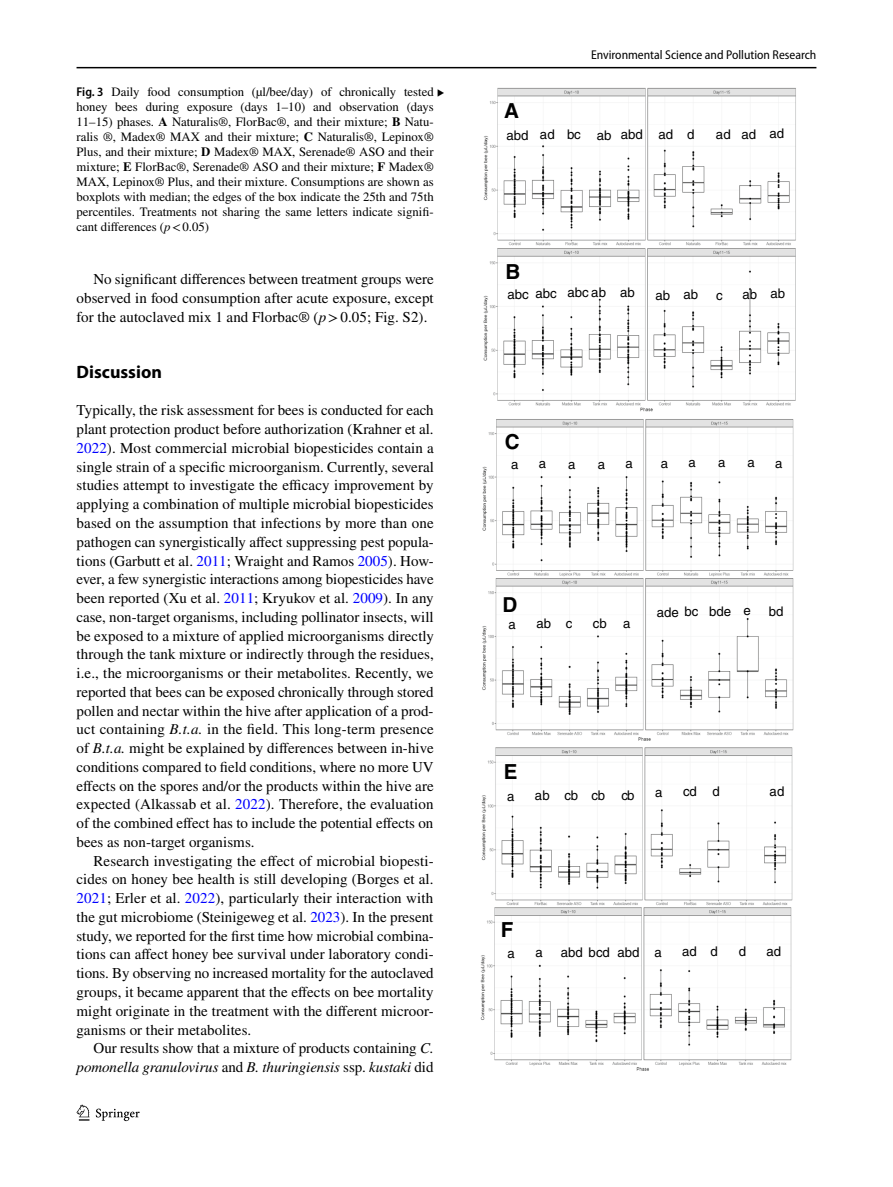
<style>
.page{position:relative;width:893px;height:1187px;background:#fff}
.page>*{position:absolute;margin:0;border:0;box-sizing:border-box;transform-origin:0 0}
.t1{font:700 20.7px "Helvetica";color:#000}
.t2{font:700 20.55px "Helvetica";color:#000}
.t3{font:700 18px "Myriad Pro";color:#000}
.t4{font:15px/18.8px "STIX";letter-spacing:.005em;color:#000;text-align:justify}
.t5{font:13.35px "Helvetica";color:#000}
.t6{font:13.2px "Helvetica";color:#000}
.t7{font:12.75px/15px "STIX";color:#000}
.t8{font:semi-condensed 12.75px "Myriad Pro";color:#000}
.s1{font-family:"Myriad Pro";font-weight:600;font-stretch:semi-condensed}
.s2{font-family:"STIX Math";font-size:12px}
.s3{font-weight:700}
.s4{font-style:italic}
.s5{color:#00f}
.s6{font-size:13.35px}
</style>
<div class="page">
<hr style="left:77px;top:67px;width:739px;height:1px;background:#000">
<svg style="left:77px;top:1104px;width:12px;height:16px"></svg>
<svg style="left:96px;top:1108px;width:44px;height:12px"></svg>
<img style="left:480px;top:87px;width:316px;height:984px">
<p class="t7" style="left:77px;top:85px;width:370px"><span class="s1">Fig. 3</span> Daily food consumption (µl/bee/day) of chronically tested <span class="s2">▸ </span>honey bees during exposure (days 1–10) and observation (days 11–15) phases. <span class="s3">A</span> Naturalis®, FlorBac®, and their mixture; <span class="s3">B</span> Natu&shy;ralis ®, Madex® MAX and their mixture; <span class="s3">C</span> Naturalis®, Lepinox® Plus, and their mixture; <span class="s3">D</span> Madex® MAX, Serenade® ASO and their mixture; <span class="s3">E</span> FlorBac®, Serenade® ASO and their mixture; <span class="s3">F</span> Madex® MAX, Lepinox® Plus, and their mixture. Consumptions are shown as boxplots with median; the edges of the box indicate the 25th and 75th percentiles. Treatments not sharing the same letters indicate signifi&shy;cant differences (<span class="s4">p</span>&lt;0.05)</p>
<p class="t4" style="left:77px;top:271px;width:359px;text-indent:17px">No significant differences between treatment groups were observed in food consumption after acute exposure, except for the autoclaved mix 1 and Florbac® (<span class="s4">p</span>&gt;0.05; Fig. S2).</p>
<p class="t3" style="left:77px;top:360px;width:87px">Discussion</p>
<p class="t4" style="left:77px;top:402px;width:359px">Typically, the risk assessment for bees is conducted for each plant protection product before authorization (Krahner et al.<br><span class="s5">2022</span>). Most commercial microbial biopesticides contain a single strain of a specific microorganism. Currently, several studies attempt to investigate the efficacy improvement by applying a combination of multiple microbial biopesticides based on the assumption that infections by more than one pathogen can synergistically affect suppressing pest popula&shy;tions (Garbutt et al. <span class="s5">2011</span>; Wraight and Ramos <span class="s5">2005</span>). How&shy;ever, a few synergistic interactions among biopesticides have been reported (Xu et al. <span class="s5">2011</span>; Kryukov et al. <span class="s5">2009</span>). In any case, non-target organisms, including pollinator insects, will be exposed to a mixture of applied microorganisms directly through the tank mixture or indirectly through the residues, i.e., the microorganisms or their metabolites. Recently, we reported that bees can be exposed chronically through stored pollen and nectar within the hive after application of a prod&shy;uct containing <span class="s4">B.t.a.</span> in the field. This long-term presence of <span class="s4">B.t.a.</span> might be explained by differences between in-hive conditions compared to field conditions, where no more UV effects on the spores and/or the products within the hive are expected (Alkassab et al. <span class="s5">2022</span>). Therefore, the evaluation of the combined effect has to include the potential effects on bees as non-target organisms.</p>
<p class="t4" style="left:77px;top:852px;width:359px;text-indent:17px">Research investigating the effect of microbial biopesti&shy;cides on honey bee health is still developing (Borges et al.<br><span class="s5">2021</span>; Erler et al. <span class="s5">2022</span>), particularly their interaction with the gut microbiome (Steinigeweg et al. <span class="s5">2023</span>). In the present study, we reported for the first time how microbial combina&shy;tions can affect honey bee survival under laboratory condi&shy;tions. By observing no increased mortality for the autoclaved groups, it became apparent that the effects on bee mortality might originate in the treatment with the different microor&shy;ganisms or their metabolites.</p>
<p class="t4" style="left:77px;top:1039px;width:359px;text-align:right">Our results show that a mixture of products containing <span class="s4">C. pomonella granulovirus</span> and <span class="s4">B. thuringiensis</span> ssp. <span class="s4">kustaki</span> did</p>
<p class="t8" style="left:591px;top:48px;width:227px">Environmental Science and Pollution Research</p>
<h1 class="t1" style="left:504px;top:98px;width:16px">A</h1>
<p class="t5" style="left:506px;top:127px;width:190px">abd ad bc ab abd ad d</p>
<p class="t5" style="left:716px;top:126px;width:70px">ad ad ad</p>
<h1 class="t1" style="left:505px;top:259px;width:16px">B</h1>
<p class="t5" style="left:507px;top:285px;width:129px">abc abc abc ab ab</p>
<p class="t5" style="left:655px;top:287px;width:44px">ab ab</p>
<p class="t5" style="left:716px;top:287px;width:8px">c</p>
<p class="t5" style="left:742px;top:286px;width:44px">ab ab</p>
<h2 class="t2" style="left:505px;top:429px;width:16px">C</h2>
<p class="t6" style="left:511px;top:456px;width:9px">a</p>
<p class="t6" style="left:539px;top:456px;width:9px">a</p>
<p class="t6" style="left:568px;top:456px;width:9px">a</p>
<p class="t6" style="left:598px;top:456px;width:9px">a</p>
<p class="t6" style="left:626px;top:455px;width:9px">a</p>
<p class="t6" style="left:661px;top:455px;width:9px">a</p>
<p class="t6" style="left:689px;top:454px;width:9px">a</p>
<p class="t6" style="left:718px;top:454px;width:9px">a</p>
<p class="t5" style="left:747px;top:454px;width:9px">a</p>
<p class="t6" style="left:775px;top:455px;width:9px">a</p>
<h2 class="t2" style="left:503px;top:592px;width:16px">D</h2>
<p class="t6" style="left:508px;top:616px;width:9px">a</p>
<p class="t6" style="left:536px;top:615px;width:38px">ab <span class="s6">c</span></p>
<p class="t6" style="left:593px;top:616px;width:39px">cb a</p>
<p class="t6" style="left:657px;top:604px;width:96px">ade bc bde e</p>
<p class="t6" style="left:769px;top:603px;width:16px">bd</p>
<h1 class="t1" style="left:504px;top:758px;width:15px">E</h1>
<p class="t5" style="left:507px;top:788px;width:9px">a</p>
<p class="t5" style="left:535px;top:787px;width:101px">ab cb cb cb</p>
<p class="t5" style="left:655px;top:784px;width:9px">a</p>
<p class="t5" style="left:683px;top:783px;width:38px">cd d</p>
<p class="t5" style="left:770px;top:783px;width:16px">ad</p>
<h1 class="t1" style="left:501px;top:917px;width:14px">F</h1>
<p class="t5" style="left:508px;top:945px;width:9px">a</p>
<p class="t5" style="left:535px;top:944px;width:9px">a</p>
<p class="t5" style="left:561px;top:944px;width:102px">abd bcd abd a</p>
<p class="t5" style="left:682px;top:943px;width:37px">ad d</p>
<p class="t5" style="left:739px;top:943px;width:9px">d</p>
<p class="t5" style="left:767px;top:943px;width:16px">ad</p>
</div>
